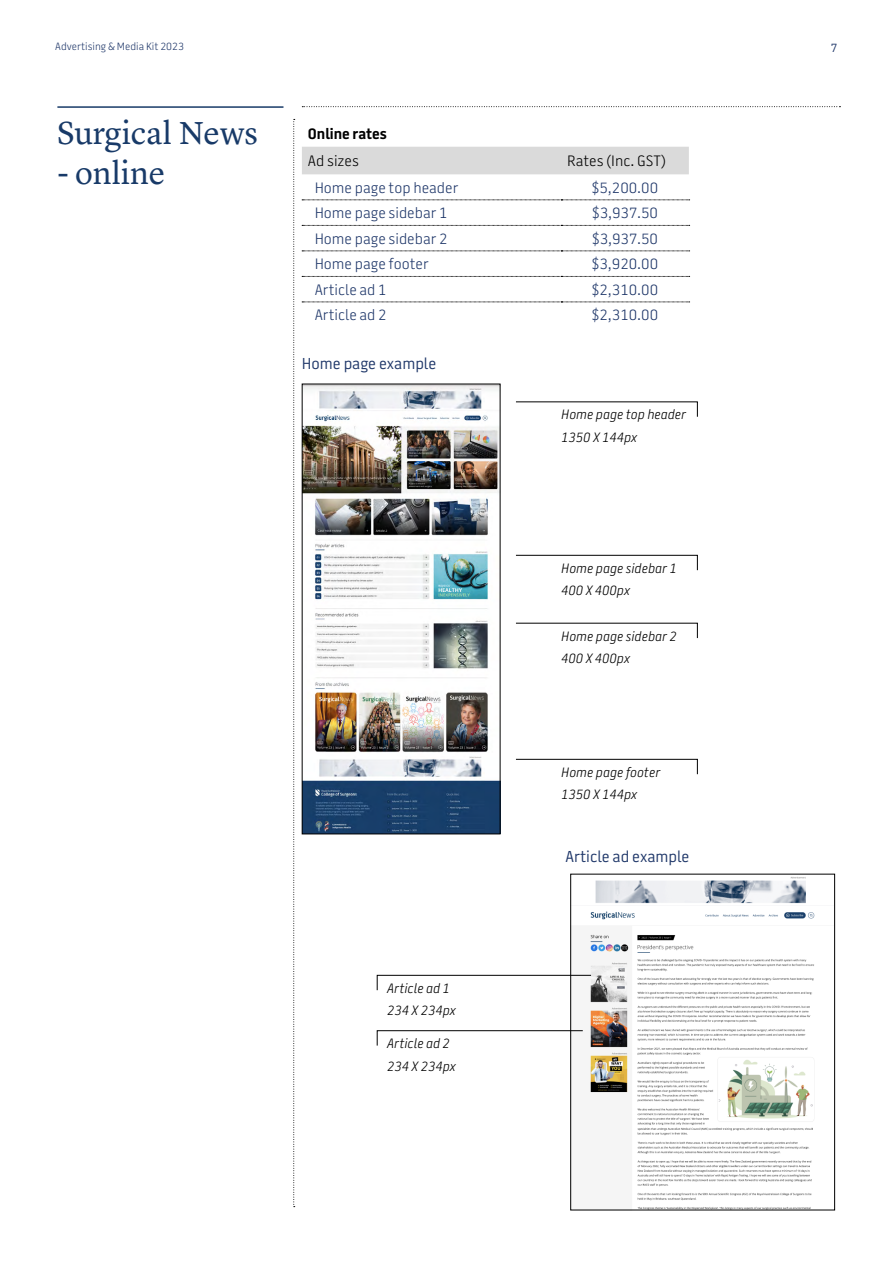
<style>
.page{position:relative;width:893px;height:1263px;background:#fff}
.page>*{position:absolute;margin:0;border:0;box-sizing:border-box;transform-origin:0 0}
.t1{font:33px "Lyon Text";color:#183a68}
.t2{font:15.75px "Battersea SANS";color:#1f3769}
.t3{font:300 15px "Battersea SANS";color:#1f3769}
.t4{font:300 15px "Battersea SANS";color:#000}
.t5{font:700 15px "Battersea SANS";color:#000}
.t6{font:italic 300 13.5px/22.5px "Battersea SANS";color:#000}
.t7{font:12px "Battersea SANS";color:#1f3769}
.t8{font:300 10.5px "Battersea SANS";color:#1f3769}
</style>
<div class="page">
<img style="left:304px;top:386px;width:194px;height:446px">
<img style="left:572px;top:877px;width:243px;height:331px">
<div style="left:570px;top:874px;width:265px;height:336px;border:1px solid #000"></div>
<hr style="left:57px;top:106px;width:226px;height:2px;background:#183a68">
<svg style="left:302px;top:106px;width:538px;height:1px"></svg>
<svg style="left:293px;top:119px;width:2px;height:1088px"></svg>
<svg style="left:302px;top:146px;width:387px;height:156px"></svg>
<div style="left:302px;top:147px;width:387px;height:27px;background:#dadada"></div>
<svg style="left:302px;top:200px;width:388px;height:1px"></svg>
<svg style="left:302px;top:225px;width:388px;height:1px"></svg>
<svg style="left:302px;top:251px;width:388px;height:1px"></svg>
<svg style="left:302px;top:276px;width:388px;height:1px"></svg>
<svg style="left:302px;top:302px;width:388px;height:1px"></svg>
<svg style="left:516px;top:401px;width:182px;height:16px"></svg>
<svg style="left:516px;top:759px;width:182px;height:15px"></svg>
<svg style="left:516px;top:555px;width:182px;height:15px"></svg>
<svg style="left:377px;top:975px;width:214px;height:15px"></svg>
<svg style="left:377px;top:1030px;width:206px;height:16px"></svg>
<svg style="left:516px;top:623px;width:182px;height:15px"></svg>
<p class="t8" style="left:55px;top:40px;width:130px">Advertising &amp; Media Kit 2023</p>
<p class="t7" style="left:831px;top:39px;width:8px">7</p>
<h1 class="t1" style="left:57px;top:108px;width:202px">Surgical News</h1>
<h1 class="t1" style="left:57px;top:148px;width:110px">- online</h1>
<p class="t5" style="left:308px;top:123px;width:81px">Online rates</p>
<p class="t4" style="left:308px;top:151px;width:53px">Ad sizes</p>
<p class="t4" style="left:567px;top:151px;width:100px">Rates (Inc. GST)</p>
<p class="t3" style="left:315px;top:178px;width:145px">Home page top header</p>
<p class="t3" style="left:592px;top:178px;width:68px">$5,200.00</p>
<p class="t3" style="left:315px;top:203px;width:135px">Home page sidebar 1</p>
<p class="t3" style="left:592px;top:203px;width:67px">$3,937.50</p>
<p class="t3" style="left:315px;top:229px;width:135px">Home page sidebar 2</p>
<p class="t3" style="left:592px;top:229px;width:67px">$3,937.50</p>
<p class="t3" style="left:315px;top:254px;width:116px">Home page footer</p>
<p class="t3" style="left:592px;top:254px;width:68px">$3,920.00</p>
<p class="t3" style="left:315px;top:280px;width:74px">Article ad 1</p>
<p class="t3" style="left:592px;top:280px;width:68px">$2,310.00</p>
<p class="t3" style="left:315px;top:305px;width:74px">Article ad 2</p>
<p class="t3" style="left:592px;top:305px;width:68px">$2,310.00</p>
<p class="t2" style="left:302px;top:353px;width:136px">Home page example</p>
<p class="t6" style="left:561px;top:404px;width:126px">Home page top header<br>1350 X 144px</p>
<p class="t6" style="left:387px;top:977px;width:70px">Article ad 1<br>234 X 234px</p>
<p class="t6" style="left:387px;top:1032px;width:70px">Article ad 2<br>234 X 234px</p>
<p class="t6" style="left:561px;top:557px;width:117px">Home page sidebar 1<br>400 X 400px</p>
<p class="t6" style="left:561px;top:625px;width:117px">Home page sidebar 2<br>400 X 400px</p>
<p class="t6" style="left:561px;top:761px;width:101px">Home page footer<br>1350 X 144px</p>
<p class="t2" style="left:565px;top:846px;width:125px">Article ad example</p>
</div>
